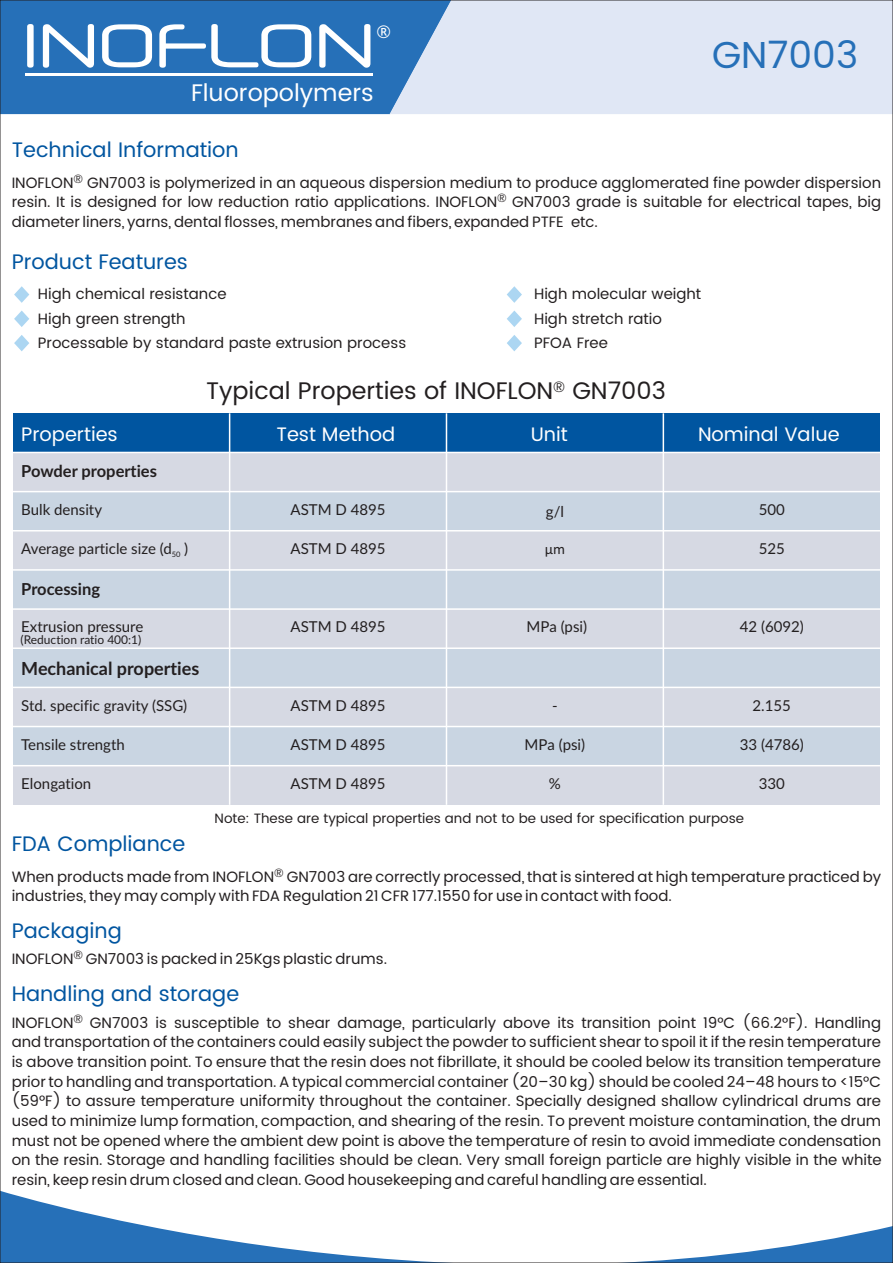
<style>
.page{position:relative;width:893px;height:1263px;background:#fff}
.page>*{position:absolute;margin:0;border:0;box-sizing:border-box;transform-origin:0 0}
.t1{font:67.35px "Neuropol X Rg";color:#fff}
.t2{font:37.5px "Poppins";color:#2670b8}
.t3{font:24px "Poppins";color:#231f20}
.t4{font:24px "Poppins";color:#fff}
.t5{font:21px "Poppins";color:#0055a0}
.t6{font:19.5px "Poppins";color:#fff}
.t7{font:700 18px "Lato";color:#231f20}
.t8{font:17.55px "Open Sans";color:#fff}
.t9{font:700 16.5px "Lato";color:#231f20}
.t10{font:15px/19.6px "Poppins";color:#231f20}
.t11{font:15px "Lato";color:#231f20}
.t12{font:15px "Calibri";color:#231f20}
.t13{font:13.5px "Poppins";color:#231f20}
.t14{font:12px "Lato";color:#231f20}
.t15{font:12px "Poppins";color:#231f20}
.t16{font:7.5px "Lato";color:#231f20}
</style>
<div class="page">
<div style="left:2px;top:2px;width:388px;height:112px;background:#2670b8"></div>
<div style="left:390px;top:2px;width:501px;height:112px;background:#e0e7f5"></div>
<svg style="left:2px;top:1191px;width:889px;height:70px"></svg>
<hr style="left:25px;top:73px;width:348px;height:3px;background:#fff">
<svg style="left:14px;top:286px;width:15px;height:17px"></svg>
<svg style="left:14px;top:311px;width:15px;height:16px"></svg>
<svg style="left:14px;top:335px;width:15px;height:16px"></svg>
<div style="left:13px;top:413px;width:217px;height:39px;background:#0055a0"></div>
<div style="left:230px;top:413px;width:216px;height:39px;background:#0055a0"></div>
<div style="left:446px;top:413px;width:217px;height:39px;background:#0055a0"></div>
<div style="left:663px;top:413px;width:217px;height:39px;background:#0055a0"></div>
<div style="left:13px;top:452px;width:217px;height:40px;background:#d6d9e3"></div>
<div style="left:230px;top:452px;width:216px;height:40px;background:#d6d9e3"></div>
<div style="left:446px;top:452px;width:217px;height:40px;background:#d6d9e3"></div>
<div style="left:663px;top:452px;width:217px;height:40px;background:#d6d9e3"></div>
<div style="left:13px;top:492px;width:217px;height:39px;background:#c9d5e2"></div>
<div style="left:230px;top:492px;width:216px;height:39px;background:#c9d5e2"></div>
<div style="left:446px;top:492px;width:217px;height:39px;background:#c9d5e2"></div>
<div style="left:663px;top:492px;width:217px;height:39px;background:#c9d5e2"></div>
<div style="left:13px;top:531px;width:217px;height:39px;background:#d6d9e3"></div>
<div style="left:230px;top:531px;width:216px;height:39px;background:#d6d9e3"></div>
<div style="left:446px;top:531px;width:217px;height:39px;background:#d6d9e3"></div>
<div style="left:663px;top:531px;width:217px;height:39px;background:#d6d9e3"></div>
<div style="left:13px;top:570px;width:217px;height:39px;background:#c9d5e2"></div>
<div style="left:230px;top:570px;width:216px;height:39px;background:#c9d5e2"></div>
<div style="left:446px;top:570px;width:217px;height:39px;background:#c9d5e2"></div>
<div style="left:663px;top:570px;width:217px;height:39px;background:#c9d5e2"></div>
<div style="left:13px;top:609px;width:217px;height:39px;background:#d6d9e3"></div>
<div style="left:230px;top:609px;width:216px;height:39px;background:#d6d9e3"></div>
<div style="left:446px;top:609px;width:217px;height:39px;background:#d6d9e3"></div>
<div style="left:663px;top:609px;width:217px;height:39px;background:#d6d9e3"></div>
<div style="left:13px;top:648px;width:217px;height:39px;background:#c9d5e2"></div>
<div style="left:230px;top:648px;width:216px;height:39px;background:#c9d5e2"></div>
<div style="left:446px;top:648px;width:217px;height:39px;background:#c9d5e2"></div>
<div style="left:663px;top:648px;width:217px;height:39px;background:#c9d5e2"></div>
<div style="left:13px;top:687px;width:217px;height:39px;background:#d6d9e3"></div>
<div style="left:230px;top:687px;width:216px;height:39px;background:#d6d9e3"></div>
<div style="left:446px;top:687px;width:217px;height:39px;background:#d6d9e3"></div>
<div style="left:663px;top:687px;width:217px;height:39px;background:#d6d9e3"></div>
<div style="left:13px;top:726px;width:217px;height:40px;background:#c9d5e2"></div>
<div style="left:230px;top:726px;width:216px;height:40px;background:#c9d5e2"></div>
<div style="left:446px;top:726px;width:217px;height:40px;background:#c9d5e2"></div>
<div style="left:663px;top:726px;width:217px;height:40px;background:#c9d5e2"></div>
<div style="left:13px;top:766px;width:217px;height:39px;background:#d6d9e3"></div>
<div style="left:230px;top:766px;width:216px;height:39px;background:#d6d9e3"></div>
<div style="left:446px;top:766px;width:217px;height:39px;background:#d6d9e3"></div>
<div style="left:663px;top:766px;width:217px;height:39px;background:#d6d9e3"></div>
<hr style="left:229px;top:413px;width:1px;height:392px;background:#fff">
<hr style="left:446px;top:413px;width:1px;height:392px;background:#fff">
<hr style="left:663px;top:413px;width:1px;height:392px;background:#fff">
<hr style="left:13px;top:765px;width:867px;height:1px;background:#fff">
<hr style="left:13px;top:726px;width:867px;height:1px;background:#fff">
<hr style="left:13px;top:687px;width:867px;height:1px;background:#fff">
<hr style="left:13px;top:647px;width:867px;height:2px;background:#fff">
<hr style="left:13px;top:608px;width:867px;height:2px;background:#fff">
<hr style="left:13px;top:569px;width:867px;height:2px;background:#fff">
<hr style="left:13px;top:530px;width:867px;height:1px;background:#fff">
<hr style="left:13px;top:491px;width:867px;height:1px;background:#fff">
<hr style="left:13px;top:452px;width:867px;height:1px;background:#fff">
<svg style="left:507px;top:286px;width:15px;height:17px"></svg>
<svg style="left:507px;top:311px;width:15px;height:16px"></svg>
<svg style="left:507px;top:335px;width:15px;height:16px"></svg>
<h1 class="t1" style="left:22px;top:5px;width:354px">INOFLON</h1>
<h3 class="t4" style="left:191px;top:79px;width:184px">Fluoropolymers</h3>
<p class="t8" style="left:377px;top:24px;width:16px">®</p>
<h3 class="t5" style="left:12px;top:138px;width:229px">Technical Information</h3>
<h2 class="t2" style="left:712px;top:34px;width:148px">GN7003</h2>
<p class="t15" style="left:73px;top:172px;width:11px">®</p>
<p class="t10" style="left:12px;top:173px;width:871px">INOFLON GN7003 is polymerized in an aqueous dispersion medium to produce agglomerated fine powder dispersion</p>
<p class="t15" style="left:497px;top:191px;width:11px">®</p>
<p class="t10" style="left:12px;top:192px;width:871px">resin. It is designed for low reduction ratio applications. INOFLON GN7003 grade is suitable for electrical tapes, big diameter liners, yarns, dental flosses, membranes and fibers, expanded PTFE etc.</p>
<h3 class="t5" style="left:12px;top:249px;width:178px">Product Features</h3>
<p class="t10" style="left:38px;top:282px;width:370px;line-height:24.6px">High chemical resistance<br>High green strength<br>Processable by standard paste extrusion process</p>
<p class="t10" style="left:534px;top:282px;width:169px;line-height:24.6px">High molecular weight<br>High stretch ratio<br>PFOA Free</p>
<p class="t10" style="left:553px;top:376px;width:13px">®</p>
<h3 class="t3" style="left:206px;top:377px;width:461px">Typical Properties of INOFLON GN7003</h3>
<h3 class="t6" style="left:21px;top:423px;width:98px">Properties</h3>
<h3 class="t6" style="left:276px;top:423px;width:120px">Test Method</h3>
<h3 class="t6" style="left:531px;top:423px;width:38px">Unit</h3>
<h3 class="t6" style="left:698px;top:423px;width:143px">Nominal Value</h3>
<p class="t9" style="left:21px;top:464px;width:137px">Powder properties</p>
<p class="t11" style="left:21px;top:503px;width:82px">Bulk density</p>
<p class="t11" style="left:291px;top:503px;width:96px">ASTM D 4895</p>
<p class="t11" style="left:546px;top:505px;width:20px">g/l</p>
<p class="t11" style="left:759px;top:503px;width:28px">500</p>
<p class="t11" style="left:21px;top:542px;width:169px">Average particle size (d )</p>
<p class="t11" style="left:291px;top:542px;width:96px">ASTM D 4895</p>
<p class="t12" style="left:545px;top:542px;width:22px">μm</p>
<p class="t11" style="left:759px;top:542px;width:28px">525</p>
<p class="t16" style="left:172px;top:551px;width:10px">50</p>
<p class="t9" style="left:21px;top:581px;width:80px">Processing</p>
<p class="t11" style="left:21px;top:620px;width:124px">Extrusion pressure</p>
<p class="t11" style="left:291px;top:620px;width:96px">ASTM D 4895</p>
<p class="t11" style="left:526px;top:620px;width:62px">MPa (psi)</p>
<p class="t11" style="left:740px;top:620px;width:66px">42 (6092)</p>
<p class="t7" style="left:21px;top:660px;width:180px">Mechanical properties</p>
<p class="t11" style="left:21px;top:699px;width:168px">Std. specific gravity (SSG)</p>
<p class="t11" style="left:291px;top:699px;width:96px">ASTM D 4895</p>
<p class="t11" style="left:552px;top:699px;width:7px">-</p>
<p class="t11" style="left:753px;top:699px;width:40px">2.155</p>
<p class="t11" style="left:21px;top:738px;width:105px">Tensile strength</p>
<p class="t11" style="left:291px;top:738px;width:96px">ASTM D 4895</p>
<p class="t11" style="left:525px;top:738px;width:62px">MPa (psi)</p>
<p class="t11" style="left:740px;top:738px;width:66px">33 (4786)</p>
<p class="t11" style="left:21px;top:777px;width:72px">Elongation</p>
<p class="t11" style="left:291px;top:777px;width:96px">ASTM D 4895</p>
<p class="t11" style="left:549px;top:777px;width:14px">%</p>
<p class="t11" style="left:759px;top:777px;width:28px">330</p>
<p class="t14" style="left:21px;top:635px;width:122px">(Reduction ratio 400:1)</p>
<h3 class="t5" style="left:12px;top:832px;width:175px">FDA Compliance</h3>
<p class="t13" style="left:215px;top:811px;width:531px">Note: These are typical properties and not to be used for specification purpose</p>
<p class="t15" style="left:274px;top:865px;width:11px">®</p>
<p class="t10" style="left:12px;top:886px;width:662px">industries, they may comply with FDA Regulation 21 CFR 177.1550 for use in contact with food.</p>
<p class="t10" style="left:12px;top:866px;width:871px">When products made from INOFLON GN7003 are correctly processed, that is sintered at high temperature practiced by</p>
<h3 class="t5" style="left:12px;top:919px;width:112px">Packaging</h3>
<p class="t15" style="left:73px;top:948px;width:11px">®</p>
<p class="t10" style="left:12px;top:949px;width:377px">INOFLON GN7003 is packed in 25Kgs plastic drums.</p>
<h3 class="t5" style="left:12px;top:981px;width:229px">Handling and storage</h3>
<p class="t10" style="left:12px;top:1013px;width:871px;text-align:justify">INOFLON GN7003 is susceptible to shear damage, particularly above its transition point 19°C (66.2°F). Handling and transportation of the containers could easily subject the powder to sufficient shear to spoil it if the resin temperature is above transition point. To ensure that the resin does not fibrillate, it should be cooled below its transition temperature prior to handling and transportation. A typical commercial container (20–30 kg) should be cooled 24–48 hours to &lt;15°C (59°F) to assure temperature uniformity throughout the container. Specially designed shallow cylindrical drums are used to minimize lump formation, compaction, and shearing of the resin. To prevent moisture contamination, the drum must not be opened where the ambient dew point is above the temperature of resin to avoid immediate condensation on the resin. Storage and handling facilities should be clean. Very small foreign particle are highly visible in the white resin, keep resin drum closed and clean. Good housekeeping and careful handling are essential.</p>
<p class="t15" style="left:73px;top:1012px;width:11px">®</p>
</div>
